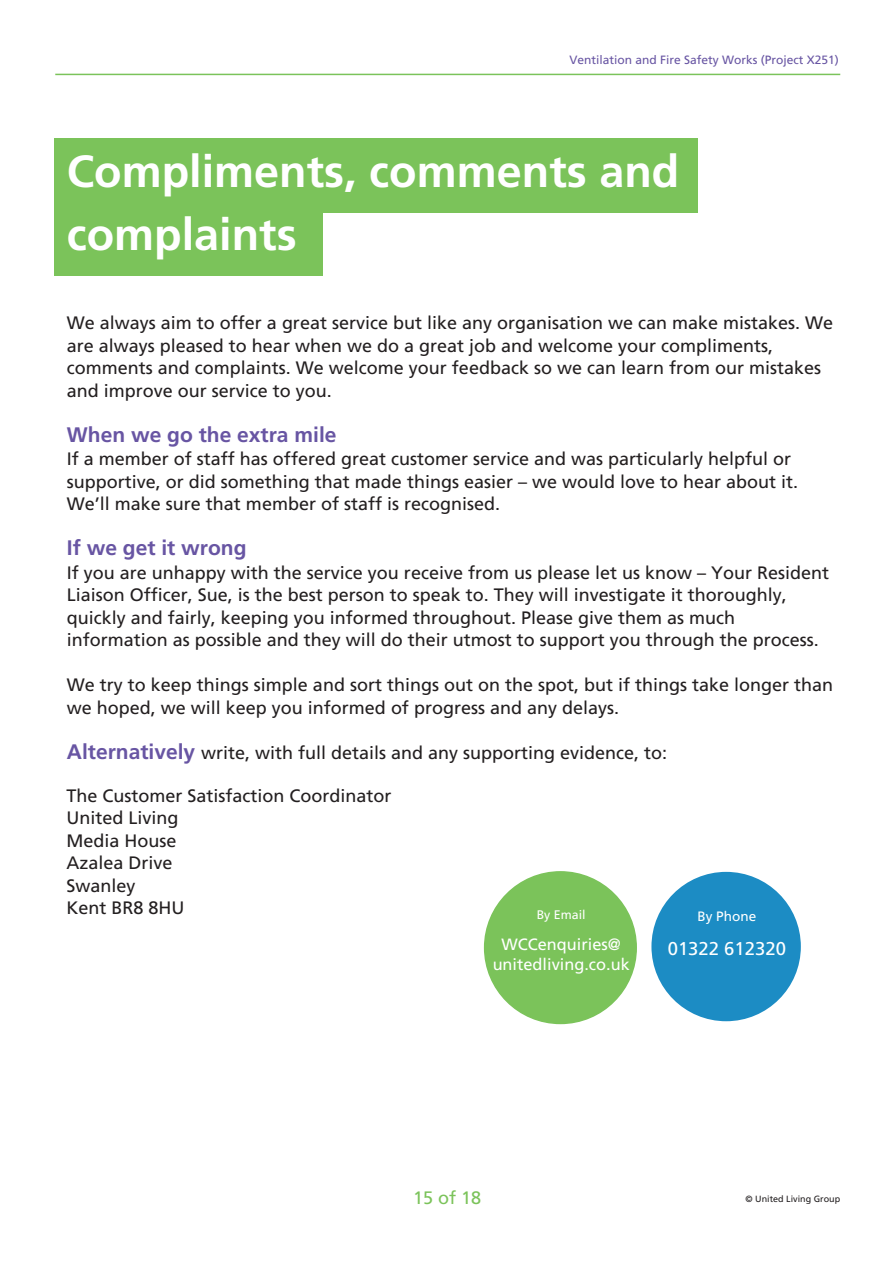
<style>
.page{position:relative;width:893px;height:1263px;background:#fff}
.page>*{position:absolute;margin:0;border:0;box-sizing:border-box;transform-origin:0 0}
.t1{font:700 45px "Frutiger CE";color:#fff}
.t2{font:700 21px "Frutiger CE";color:#6855a3}
.t3{font:18.45px "Frutiger CE";color:#fff}
.t4{font:18px/22.5px "Frutiger CE";color:#231f20}
.t5{font:18px "Frutiger CE";color:#7bc35a}
.t6{font:16.35px/19.6px "Frutiger CE";color:#fff;text-align:center}
.t7{font:13.5px "Frutiger CE";color:#fff}
.t8{font:12.45px "Frutiger CE";color:#fff}
.t9{font:12px "Frutiger";color:#6855a3}
.t10{font:9px "Frutiger CE";color:#231f20}
.s1{font-weight:700;font-size:21px;color:#6855a3}
</style>
<div class="page">
<hr style="left:55px;top:74px;width:785px;height:1px;background:#7bc35a">
<div style="left:54px;top:138px;width:643px;height:75px;background:#7bc35a"></div>
<div style="left:54px;top:201px;width:269px;height:75px;background:#7bc35a"></div>
<div style="left:651px;top:872px;width:150px;height:149px;background:#1c8cc4;border-radius:50%"></div>
<div style="left:485px;top:872px;width:151px;height:151px;background:#7bc35a;border-radius:50%"></div>
<p class="t9" style="left:569px;top:52px;width:271px">Ventilation and Fire Safety Works (Project X251)</p>
<p class="t1" style="left:67px;top:144px;width:614px">Compliments, comments and</p>
<p class="t1" style="left:67px;top:207px;width:231px">complaints</p>
<p class="t4" style="left:67px;top:312px;width:768px">We always aim to offer a great service but like any organisation we can make mistakes. We are always pleased to hear when we do a great job and welcome your compliments, comments and complaints. We welcome your feedback so we can learn from our mistakes and improve our service to you.</p>
<p class="t2" style="left:67px;top:422px;width:271px">When we go the extra mile</p>
<p class="t4" style="left:67px;top:448px;width:733px">If a member of staff has offered great customer service and was particularly helpful or supportive, or did something that made things easier – we would love to hear about it.<br>We’ll make sure that member of staff is recognised.</p>
<p class="t2" style="left:67px;top:535px;width:181px">If we get it wrong</p>
<p class="t4" style="left:67px;top:561px;width:764px">If you are unhappy with the service you receive from us please let us know – Your Resident Liaison Officer, Sue, is the best person to speak to. They will investigate it thoroughly, quickly and fairly, keeping you informed throughout. Please give them as much information as possible and they will do their utmost to support you through the process.</p>
<p class="t4" style="left:67px;top:674px;width:768px">We try to keep things simple and sort things out on the spot, but if things take longer than we hoped, we will keep you informed of progress and any delays.</p>
<p class="t4" style="left:67px;top:741px;width:602px"><span class="s1">Alternatively</span> write, with full details and any supporting evidence, to:</p>
<p class="t4" style="left:66px;top:784px;width:327px">The Customer Satisfaction Coordinator</p>
<p class="t4" style="left:66px;top:806px;width:114px">United Living</p>
<p class="t4" style="left:66px;top:829px;width:112px">Media House</p>
<p class="t4" style="left:66px;top:851px;width:108px">Azalea Drive</p>
<p class="t4" style="left:66px;top:874px;width:71px">Swanley</p>
<p class="t4" style="left:66px;top:896px;width:120px">Kent BR8 8HU</p>
<p class="t7" style="left:697px;top:908px;width:60px">By Phone</p>
<p class="t3" style="left:668px;top:938px;width:120px">01322 612320</p>
<p class="t8" style="left:537px;top:907px;width:50px">By Email</p>
<p class="t6" style="left:493px;top:934px;width:139px">WCCenquiries@ unitedliving.co.uk</p>
<p class="t5" style="left:413px;top:1187px;width:70px">15 of 18</p>
<p class="t10" style="left:745px;top:1194px;width:96px">© United Living Group</p>
</div>
